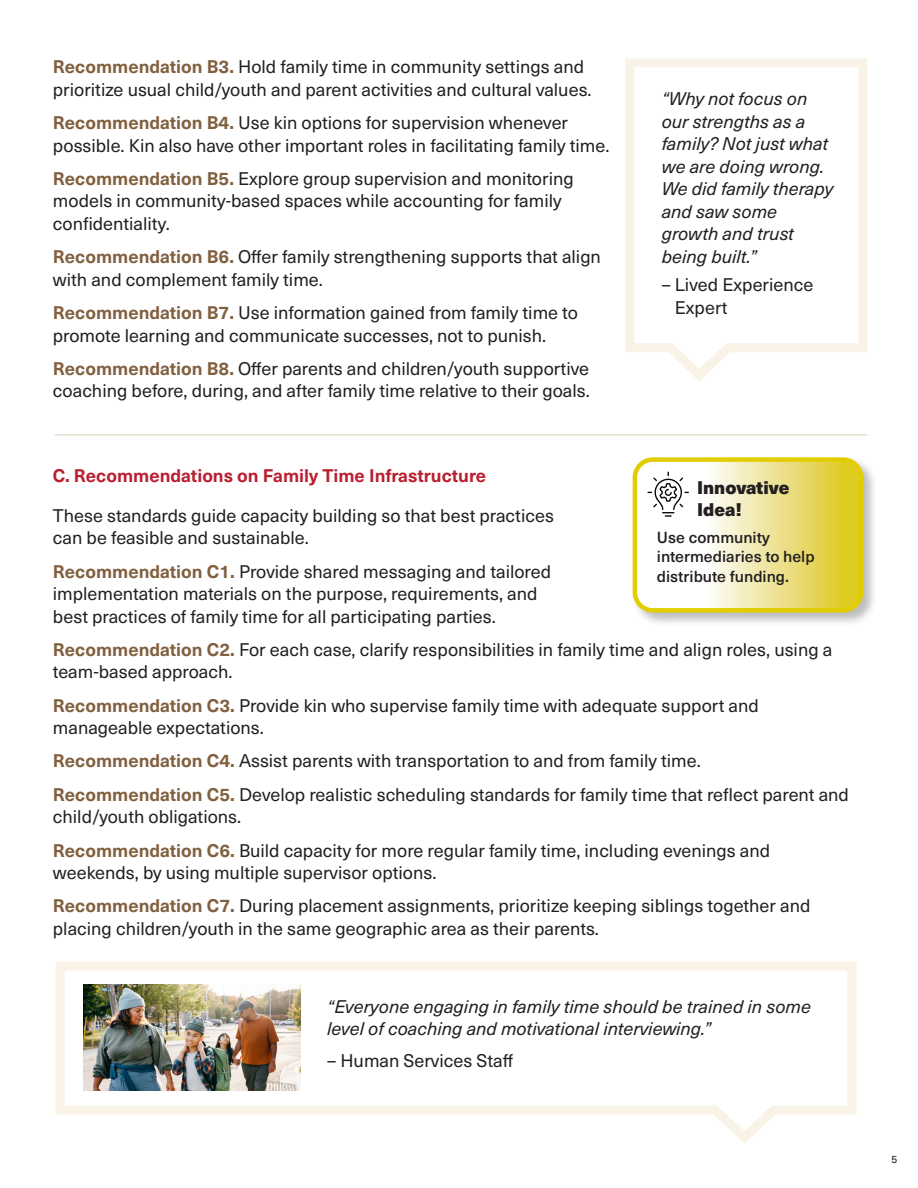
<style>
.page{position:relative;width:918px;height:1188px;background:#fff}
.page>*{position:absolute;margin:0;border:0;box-sizing:border-box;transform-origin:0 0}
.t1{font:18px/22.5px "Neue Haas Unica W1 G";color:#231f20}
.t2{font:italic 18px/22.5px "Neue Haas Unica W1 G";color:#231f20}
.t3{font:700 18px "Neue Haas Unica W1 G";color:#ba1f30}
.t4{font:900 18px/22.5px "Neue Haas Unica W1 G";color:#231f20}
.t5{font:500 15.75px/19.5px "Neue Haas Unica W1 G";color:#231f20}
.t6{font:10.5px "Neue Haas Unica W1 G";color:#231f20}
.s1{font-weight:700;color:#816040}
</style>
<div class="page">
<hr style="left:55px;top:434px;width:812px;height:2px;background:#e3deca">
<div style="left:631px;top:456px;width:247px;height:171px;background:#231f20;opacity:.3"></div>
<div style="left:633px;top:457px;width:230px;height:156px;border:4px solid #e1cd00;border-radius:18px"></div>
<svg style="left:635px;top:460px;width:226px;height:150px"></svg>
<svg style="left:56px;top:961px;width:801px;height:182px"></svg>
<img style="left:83px;top:985px;width:217px;height:106px">
<svg style="left:625px;top:58px;width:243px;height:323px"></svg>
<p class="t1" style="left:53px;top:55px;width:540px"><span class="s1">Recommendation B3.</span> Hold family time in community settings and prioritize usual child/youth and parent activities and cultural values.</p>
<p class="t1" style="left:53px;top:111px;width:558px"><span class="s1">Recommendation B4.</span> Use kin options for supervision whenever possible. Kin also have other important roles in facilitating family time.</p>
<p class="t1" style="left:53px;top:166px;width:522px"><span class="s1">Recommendation B5.</span> Explore group supervision and monitoring models in community-based spaces while accounting for family confidentiality.</p>
<p class="t1" style="left:53px;top:245px;width:550px"><span class="s1">Recommendation B6.</span> Offer family strengthening supports that align with and complement family time.</p>
<p class="t1" style="left:53px;top:300px;width:527px"><span class="s1">Recommendation B7.</span> Use information gained from family time to promote learning and communicate successes, not to punish.</p>
<p class="t1" style="left:53px;top:356px;width:538px"><span class="s1">Recommendation B8.</span> Offer parents and children/youth supportive coaching before, during, and after family time relative to their goals.</p>
<p class="t2" style="left:662px;top:87px;width:173px">“Why not focus on our strengths as a family? Not just what we are doing wrong.<br>We did family therapy and saw some growth and trust being built.”</p>
<p class="t1" style="left:675px;top:273px;width:140px;text-indent:-13px">– Lived Experience<br>Expert</p>
<p class="t3" style="left:53px;top:462px;width:435px">C. Recommendations on Family Time Infrastructure</p>
<p class="t1" style="left:53px;top:503px;width:503px">These standards guide capacity building so that best practices can be feasible and sustainable.</p>
<p class="t1" style="left:53px;top:559px;width:500px"><span class="s1">Recommendation C1.</span> Provide shared messaging and tailored implementation materials on the purpose, requirements, and best practices of family time for all participating parties.</p>
<p class="t1" style="left:53px;top:637px;width:781px"><span class="s1">Recommendation C2.</span> For each case, clarify responsibilities in family time and align roles, using a team-based approach.</p>
<p class="t1" style="left:53px;top:693px;width:708px"><span class="s1">Recommendation C3.</span> Provide kin who supervise family time with adequate support and manageable expectations.</p>
<p class="t1" style="left:53px;top:749px;width:649px"><span class="s1">Recommendation C4.</span> Assist parents with transportation to and from family time.</p>
<p class="t1" style="left:53px;top:782px;width:798px"><span class="s1">Recommendation C5.</span> Develop realistic scheduling standards for family time that reflect parent and child/youth obligations.</p>
<p class="t1" style="left:53px;top:838px;width:719px"><span class="s1">Recommendation C6.</span> Build capacity for more regular family time, including evenings and weekends, by using multiple supervisor options.</p>
<p class="t1" style="left:53px;top:894px;width:759px"><span class="s1">Recommendation C7.</span> During placement assignments, prioritize keeping siblings together and placing children/youth in the same geographic area as their parents.</p>
<p class="t4" style="left:697px;top:475px;width:94px">Innovative<br>Idea!</p>
<p class="t5" style="left:657px;top:526px;width:159px">Use community intermediaries to help distribute funding.</p>
<p class="t2" style="left:327px;top:994px;width:485px">“Everyone engaging in family time should be trained in some level of coaching and motivational interviewing.”</p>
<p class="t1" style="left:327px;top:1048px;width:187px">– Human Services Staff</p>
<p class="t6" style="left:891px;top:1152px;width:7px">5</p>
</div>
